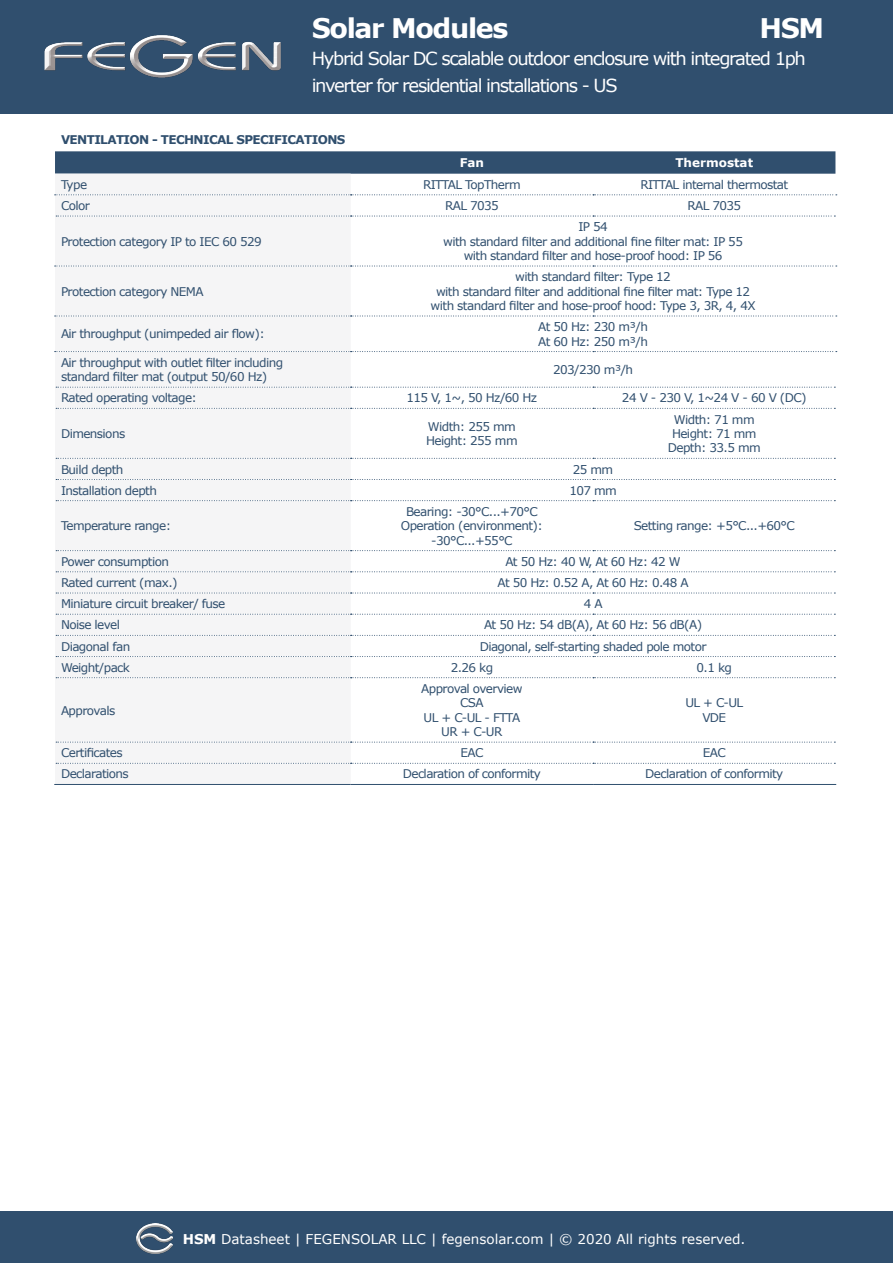
<style>
.page{position:relative;width:893px;height:1263px;background:#fff}
.page>*{position:absolute;margin:0;border:0;box-sizing:border-box;transform-origin:0 0}
.t1{font:700 27px "Verdana";letter-spacing:-.05em;color:#fff}
.t2{font:18px/27px "Verdana";letter-spacing:-.075em;color:#fff}
.t3{font:13.5px "Verdana";color:#fff}
.t4{font:12px "Verdana";letter-spacing:-.05em;color:#304f6e}
.t5{font:700 12px "Verdana";letter-spacing:-.05em;color:#304f6e}
.t6{font:700 12px "Verdana";color:#fff}
.s1{font-weight:700}
</style>
<div class="page">
<div style="left:0;top:1212px;width:893px;height:51px;background:#304f6e"></div>
<div style="left:1px;top:0;width:892px;height:113px;background:#304f6e"></div>
<img style="left:44px;top:35px;width:237px;height:43px">
<img style="left:136px;top:1224px;width:36px;height:30px">
<svg style="left:55px;top:151px;width:780px;height:23px"></svg>
<div style="left:55px;top:195px;width:296px;height:589px;background:#f5f5f6"></div>
<hr style="left:54px;top:784px;width:297px;height:1px;background:#304f6e">
<hr style="left:351px;top:784px;width:242px;height:1px;background:#304f6e">
<hr style="left:593px;top:784px;width:243px;height:1px;background:#304f6e">
<svg style="left:55px;top:194px;width:782px;height:1px"></svg>
<svg style="left:56px;top:216px;width:779px;height:1px"></svg>
<svg style="left:55px;top:266px;width:782px;height:1px"></svg>
<svg style="left:55px;top:316px;width:782px;height:1px"></svg>
<svg style="left:55px;top:351px;width:782px;height:1px"></svg>
<svg style="left:56px;top:387px;width:779px;height:1px"></svg>
<svg style="left:56px;top:408px;width:779px;height:1px"></svg>
<svg style="left:56px;top:458px;width:779px;height:1px"></svg>
<svg style="left:56px;top:479px;width:779px;height:1px"></svg>
<svg style="left:56px;top:500px;width:779px;height:1px"></svg>
<svg style="left:56px;top:550px;width:779px;height:1px"></svg>
<svg style="left:56px;top:571px;width:779px;height:1px"></svg>
<svg style="left:56px;top:593px;width:779px;height:1px"></svg>
<svg style="left:56px;top:614px;width:779px;height:1px"></svg>
<svg style="left:56px;top:635px;width:779px;height:1px"></svg>
<svg style="left:56px;top:656px;width:779px;height:1px"></svg>
<svg style="left:56px;top:677px;width:779px;height:1px"></svg>
<svg style="left:56px;top:742px;width:779px;height:1px"></svg>
<svg style="left:56px;top:763px;width:779px;height:1px"></svg>
<p class="t1" style="left:312px;top:9px;width:198px">Solar Modules</p>
<p class="t1" style="left:759px;top:9px;width:66px">HSM</p>
<p class="t2" style="left:312px;top:45px;width:496px">Hybrid Solar DC scalable outdoor enclosure with integrated 1ph inverter for residential installations - US</p>
<p class="t5" style="left:61px;top:131px;width:286px">VENTILATION - TECHNICAL SPECIFICATIONS</p>
<p class="t6" style="left:460px;top:154px;width:26px">Fan</p>
<p class="t6" style="left:675px;top:154px;width:79px">Thermostat</p>
<p class="t4" style="left:61px;top:176px;width:28px">Type</p>
<p class="t4" style="left:423px;top:176px;width:99px">RITTAL TopTherm</p>
<p class="t4" style="left:640px;top:176px;width:149px">RITTAL internal thermostat</p>
<p class="t4" style="left:61px;top:197px;width:30px">Color</p>
<p class="t4" style="left:445px;top:197px;width:55px">RAL 7035</p>
<p class="t4" style="left:687px;top:197px;width:55px">RAL 7035</p>
<p class="t4" style="left:61px;top:233px;width:202px">Protection category IP to IEC 60 529</p>
<p class="t4" style="left:578px;top:219px;width:31px">IP 54</p>
<p class="t4" style="left:443px;top:233px;width:301px">with standard filter and additional fine filter mat: IP 55</p>
<p class="t4" style="left:464px;top:247px;width:260px">with standard filter and hose-proof hood: IP 56</p>
<p class="t4" style="left:61px;top:283px;width:144px">Protection category NEMA</p>
<p class="t4" style="left:61px;top:326px;width:205px">Air throughput (unimpeded air flow):</p>
<p class="t4" style="left:61px;top:354px;width:224px">Air throughput with outlet filter including</p>
<p class="t4" style="left:61px;top:368px;width:208px">standard filter mat (output 50/60 Hz)</p>
<p class="t4" style="left:515px;top:269px;width:157px">with standard filter: Type 12</p>
<p class="t4" style="left:436px;top:283px;width:316px">with standard filter and additional fine filter mat: Type 12</p>
<p class="t4" style="left:431px;top:297px;width:326px">with standard filter and hose-proof hood: Type 3, 3R, 4, 4X</p>
<p class="t4" style="left:538px;top:319px;width:111px">At 50 Hz: 230 m³/h</p>
<p class="t4" style="left:538px;top:333px;width:111px">At 60 Hz: 250 m³/h</p>
<p class="t4" style="left:553px;top:361px;width:82px">203/230 m³/h</p>
<p class="t4" style="left:61px;top:390px;width:138px">Rated operating voltage:</p>
<p class="t4" style="left:407px;top:390px;width:132px">115 V, 1~, 50 Hz/60 Hz</p>
<p class="t4" style="left:622px;top:390px;width:186px">24 V - 230 V, 1~24 V - 60 V (DC)</p>
<p class="t4" style="left:61px;top:425px;width:66px">Dimensions</p>
<p class="t4" style="left:674px;top:411px;width:82px">Width: 71 mm</p>
<p class="t4" style="left:672px;top:425px;width:86px">Height: 71 mm</p>
<p class="t4" style="left:668px;top:440px;width:94px">Depth: 33.5 mm</p>
<p class="t4" style="left:428px;top:418px;width:89px">Width: 255 mm</p>
<p class="t4" style="left:426px;top:432px;width:93px">Height: 255 mm</p>
<p class="t4" style="left:61px;top:461px;width:64px">Build depth</p>
<p class="t4" style="left:573px;top:461px;width:42px">25 mm</p>
<p class="t4" style="left:61px;top:482px;width:97px">Installation depth</p>
<p class="t4" style="left:569px;top:482px;width:49px">107 mm</p>
<p class="t4" style="left:61px;top:518px;width:112px">Temperature range:</p>
<p class="t4" style="left:406px;top:503px;width:133px">Bearing: -30°C...+70°C</p>
<p class="t4" style="left:401px;top:518px;width:144px">Operation (environment):</p>
<p class="t4" style="left:431px;top:532px;width:83px">-30°C...+55°C</p>
<p class="t4" style="left:634px;top:518px;width:163px">Setting range: +5°C...+60°C</p>
<p class="t4" style="left:61px;top:553px;width:109px">Power consumption</p>
<p class="t4" style="left:505px;top:553px;width:177px">At 50 Hz: 40 W, At 60 Hz: 42 W</p>
<p class="t4" style="left:61px;top:574px;width:118px">Rated current (max.)</p>
<p class="t4" style="left:497px;top:574px;width:193px">At 50 Hz: 0.52 A, At 60 Hz: 0.48 A</p>
<p class="t4" style="left:61px;top:596px;width:166px">Miniature circuit breaker/ fuse</p>
<p class="t4" style="left:584px;top:596px;width:20px">4 A</p>
<p class="t4" style="left:61px;top:617px;width:61px">Noise level</p>
<p class="t4" style="left:484px;top:617px;width:219px">At 50 Hz: 54 dB(A), At 60 Hz: 56 dB(A)</p>
<p class="t4" style="left:61px;top:638px;width:71px">Diagonal fan</p>
<p class="t4" style="left:480px;top:638px;width:228px">Diagonal, self-starting shaded pole motor</p>
<p class="t4" style="left:61px;top:659px;width:71px">Weight/pack</p>
<p class="t4" style="left:451px;top:659px;width:44px">2.26 kg</p>
<p class="t4" style="left:697px;top:659px;width:37px">0.1 kg</p>
<p class="t4" style="left:61px;top:702px;width:56px">Approvals</p>
<p class="t4" style="left:421px;top:680px;width:103px">Approval overview</p>
<p class="t4" style="left:460px;top:695px;width:25px">CSA</p>
<p class="t4" style="left:424px;top:709px;width:98px">UL + C-UL - FTTA</p>
<p class="t4" style="left:441px;top:723px;width:63px">UR + C-UR</p>
<p class="t4" style="left:685px;top:695px;width:59px">UL + C-UL</p>
<p class="t4" style="left:702px;top:709px;width:25px">VDE</p>
<p class="t4" style="left:61px;top:745px;width:63px">Certificates</p>
<p class="t4" style="left:460px;top:745px;width:24px">EAC</p>
<p class="t4" style="left:703px;top:745px;width:24px">EAC</p>
<p class="t4" style="left:61px;top:766px;width:69px">Declarations</p>
<p class="t4" style="left:403px;top:766px;width:140px">Declaration of conformity</p>
<p class="t4" style="left:645px;top:766px;width:140px">Declaration of conformity</p>
<p class="t3" style="left:183px;top:1229px;width:564px"><span class="s1">HSM</span> Datasheet | FEGENSOLAR LLC | fegensolar.com | © 2020 All rights reserved.</p>
</div>
